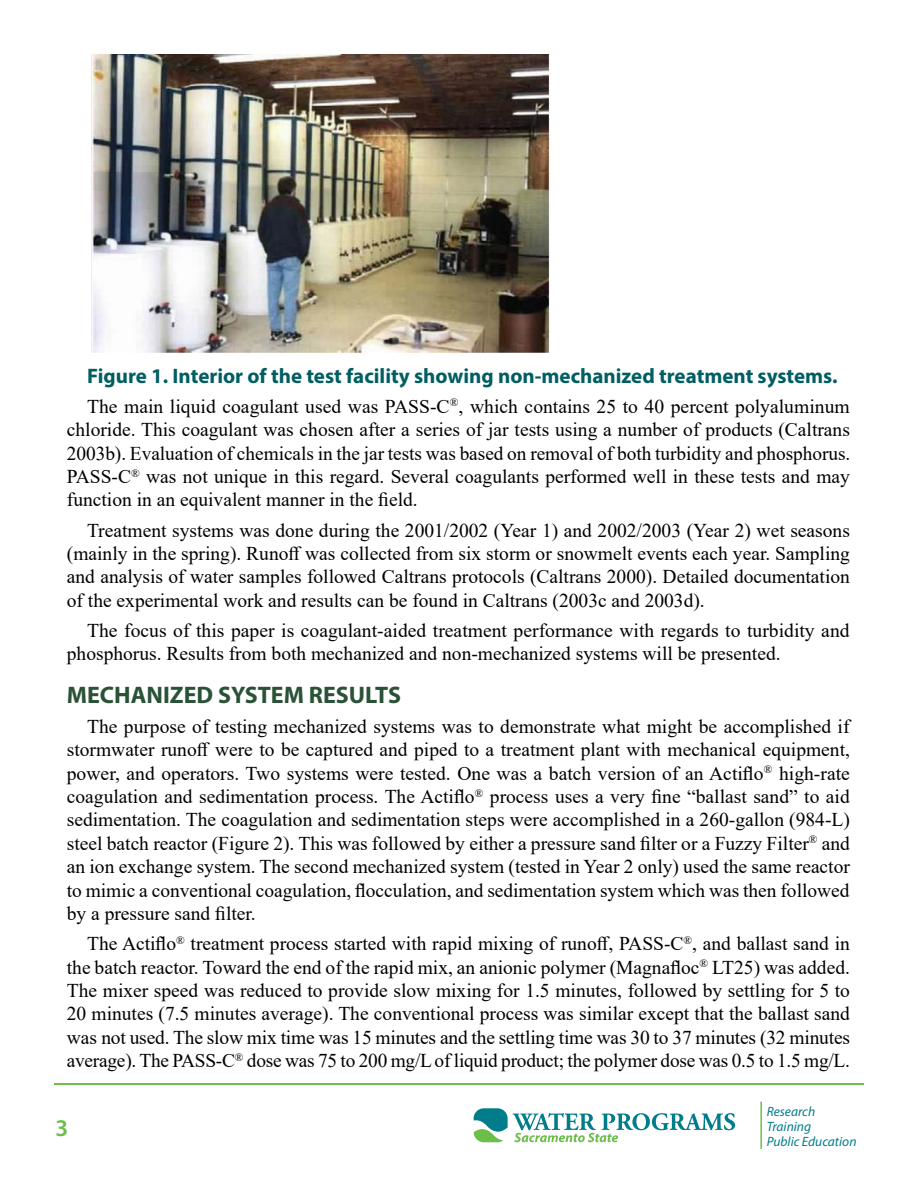
<style>
.page{position:relative;width:918px;height:1188px;background:#fff}
.page>*{position:absolute;margin:0;border:0;box-sizing:border-box;transform-origin:0 0}
.subhead_h2_no_shade{font:700 24px "Myriad Pro";color:#2a5236}
.t1{font:600 24px "Myriad Pro";color:#6bbe4a}
.basic_p{font:700 21px "Myriad Pro";color:#005e62}
.basic_p-2{font:19.5px/23.4px "Times New Roman";color:#000;text-align:justify}
.t2{font:italic 13.5px/15px "Myriad Pro";color:#007c8a}
</style>
<div class="page">
<hr style="left:760px;top:1102px;width:2px;height:47px;background:#6cbe4b">
<svg style="left:474px;top:1108px;width:261px;height:34px"></svg>
<hr style="left:54px;top:1084px;width:810px;height:1px;background:#6ebe4a">
<img style="left:91px;top:54px;width:459px;height:298px">
<p class="basic_p" style="left:87px;top:362px;width:752px">Figure 1. Interior of the test facility showing non-mechanized treatment systems.</p>
<p class="basic_p-2" style="left:67px;top:394px;width:785px;text-indent:20px">The main liquid coagulant used was PASS-C<sup>®</sup>, which contains 25 to 40 percent polyaluminum chloride. This coagulant was chosen after a series of jar tests using a number of products (Caltrans 2003b). Evaluation of chemicals in the jar tests was based on removal of both turbidity and phosphorus.<br>PASS-C<sup>®</sup> was not unique in this regard. Several coagulants performed well in these tests and may function in an equivalent manner in the field.</p>
<p class="basic_p-2" style="left:67px;top:518px;width:785px;text-indent:20px">Treatment systems was done during the 2001/2002 (Year 1) and 2002/2003 (Year 2) wet seasons (mainly in the spring). Runoff was collected from six storm or snowmelt events each year. Sampling and analysis of water samples followed Caltrans protocols (Caltrans 2000). Detailed documentation of the experimental work and results can be found in Caltrans (2003c and 2003d).</p>
<p class="basic_p-2" style="left:67px;top:618px;width:784px;text-indent:20px">The focus of this paper is coagulant-aided treatment performance with regards to turbidity and phosphorus. Results from both mechanized and non-mechanized systems will be presented.</p>
<h2 class="subhead_h2_no_shade" style="left:67px;top:679px;width:336px">MECHANIZED SYSTEM RESULTS</h2>
<p class="basic_p-2" style="left:67px;top:714px;width:785px;text-indent:20px">The purpose of testing mechanized systems was to demonstrate what might be accomplished if stormwater runoff were to be captured and piped to a treatment plant with mechanical equipment, power, and operators. Two systems were tested. One was a batch version of an Actiflo<sup>®</sup> high-rate coagulation and sedimentation process. The Actiflo<sup>®</sup> process uses a very fine “ballast sand” to aid sedimentation. The coagulation and sedimentation steps were accomplished in a 260-gallon (984-L) steel batch reactor (Figure 2). This was followed by either a pressure sand filter or a Fuzzy Filter<sup>®</sup> and an ion exchange system. The second mechanized system (tested in Year 2 only) used the same reactor to mimic a conventional coagulation, flocculation, and sedimentation system which was then followed by a pressure sand filter.</p>
<p class="basic_p-2" style="left:67px;top:931px;width:785px;text-indent:20px">The Actiflo<sup>®</sup> treatment process started with rapid mixing of runoff, PASS-C<sup>®</sup>, and ballast sand in the batch reactor. Toward the end of the rapid mix, an anionic polymer (Magnafloc<sup>®</sup> LT25) was added.<br>The mixer speed was reduced to provide slow mixing for 1.5 minutes, followed by settling for 5 to 20 minutes (7.5 minutes average). The conventional process was similar except that the ballast sand was not used. The slow mix time was 15 minutes and the settling time was 30 to 37 minutes (32 minutes average). The PASS-C<sup>®</sup> dose was 75 to 200 mg/L of liquid product; the polymer dose was 0.5 to 1.5 mg/L.</p>
<p class="t1" style="left:56px;top:1112px;width:14px">3</p>
<p class="t2" style="left:767px;top:1104px;width:91px">Research<br>Training<br>Public Education</p>
</div>
